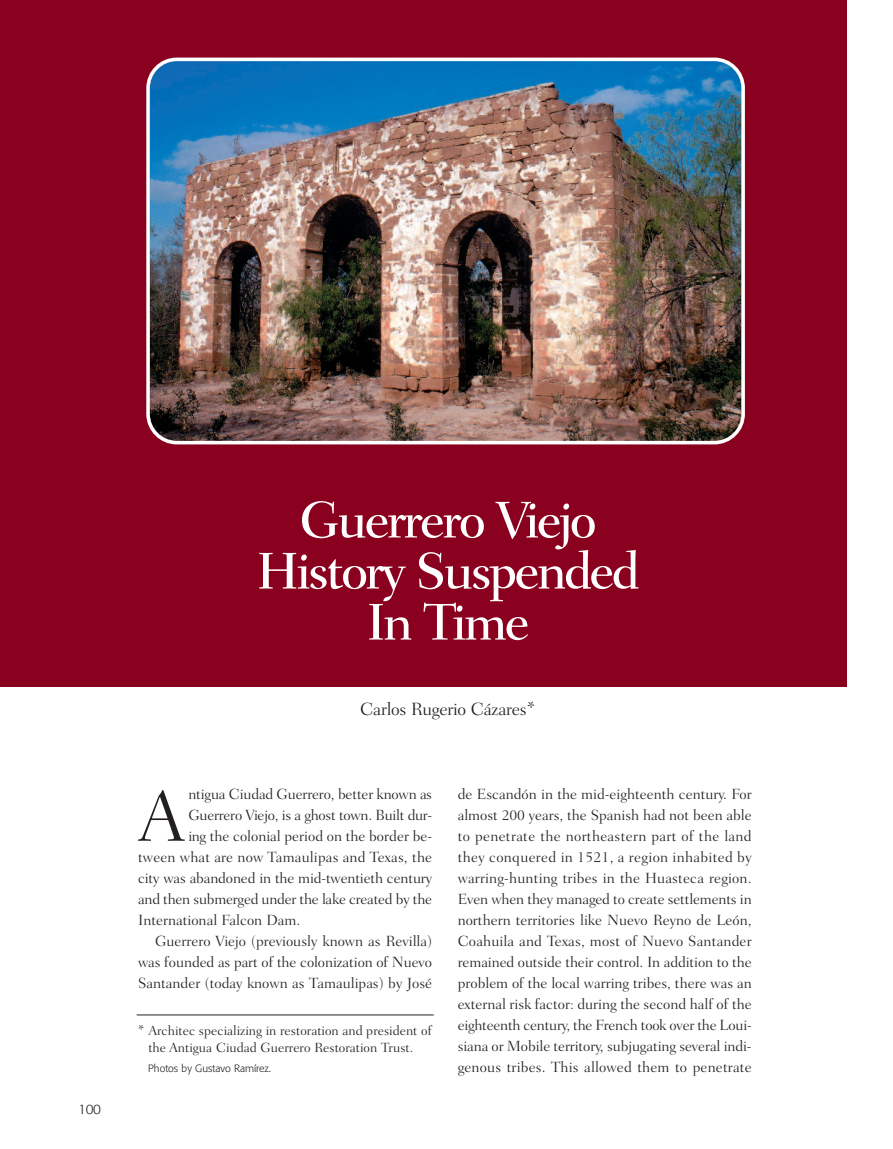
<style>
.page{position:relative;width:893px;height:1149px;background:#fff}
.page>*{position:absolute;margin:0;border:0;box-sizing:border-box;transform-origin:0 0}
.t1{font:300 71.85px "Fairfield LH";color:#231f20}
.t2{font:500 52.5px/51px "Fairfield LH";letter-spacing:-.055em;color:#fff;text-align:center}
.t3{font:300 18px "Fairfield LH";letter-spacing:-.015em;color:#231f20}
.t4{font:300 15px/21px "Fairfield LH";letter-spacing:-.005em;color:#231f20;text-align:justify}
.t5{font:300 13.5px/16.2px "Fairfield LH";color:#231f20;text-align:center}
.t6{font:300 13.5px "Formata";color:#231f20}
.t7{font:300 10.5px "Formata";color:#231f20}
</style>
<div class="page">
<div style="left:0;top:0;width:846px;height:686px;background:#8a011f"></div>
<img style="left:146px;top:58px;width:599px;height:386px">
<hr style="left:137px;top:1014px;width:297px;height:1px;background:#231f20">
<p class="t6" style="left:78px;top:1103px;width:25px">100</p>
<h2 class="t2" style="left:256px;top:499px;width:385px">Guerrero Viejo<br>History Suspended<br>In Time</h2>
<p class="t3" style="left:360px;top:701px;width:177px">Carlos Rugerio Cázares*</p>
<h1 class="t1" style="left:138px;top:788px;width:48px">A</h1>
<p class="t4" style="left:188px;top:784px;width:245px">ntigua Ciudad Guerrero, better known as</p>
<p class="t4" style="left:188px;top:805px;width:245px">Guerrero Viejo, is a ghost town. Built dur-</p>
<p class="t4" style="left:188px;top:826px;width:245px">ing the colonial period on the border be-</p>
<p class="t4" style="left:138px;top:847px;width:296px">tween what are now Tamaulipas and Texas, the</p>
<p class="t4" style="left:138px;top:868px;width:296px">city was abandoned in the mid-twentieth century</p>
<p class="t4" style="left:138px;top:889px;width:296px">and then submerged under the lake created by the</p>
<p class="t4" style="left:138px;top:910px;width:164px">International Falcon Dam.</p>
<p class="t4" style="left:155px;top:931px;width:279px">Guerrero Viejo (previously known as Revilla)</p>
<p class="t4" style="left:138px;top:952px;width:296px">was founded as part of the colonization of Nuevo</p>
<p class="t4" style="left:138px;top:973px;width:296px">Santander (today known as Tamaulipas) by José</p>
<p class="t5" style="left:138px;top:1023px;width:296px">* Architec specializing in restoration and president of the Antigua Ciudad Guerrero Restoration Trust.</p>
<p class="t7" style="left:148px;top:1063px;width:124px">Photos by Gustavo Ramírez.</p>
<p class="t4" style="left:458px;top:784px;width:296px">de Escandón in the mid-eighteenth century. For almost 200 years, the Spanish had not been able to penetrate the northeastern part of the land they conquered in 1521, a region inhabited by warring-hunting tribes in the Huasteca region.<br>Even when they managed to create settlements in northern territories like Nuevo Reyno de León, Coahuila and Texas, most of Nuevo Santander remained outside their control. In addition to the problem of the local warring tribes, there was an external risk factor: during the second half of the eighteenth century, the French took over the Loui&shy;siana or Mobile territory, subjugating several indi&shy;genous tribes. This allowed them to penetrate</p>
</div>
